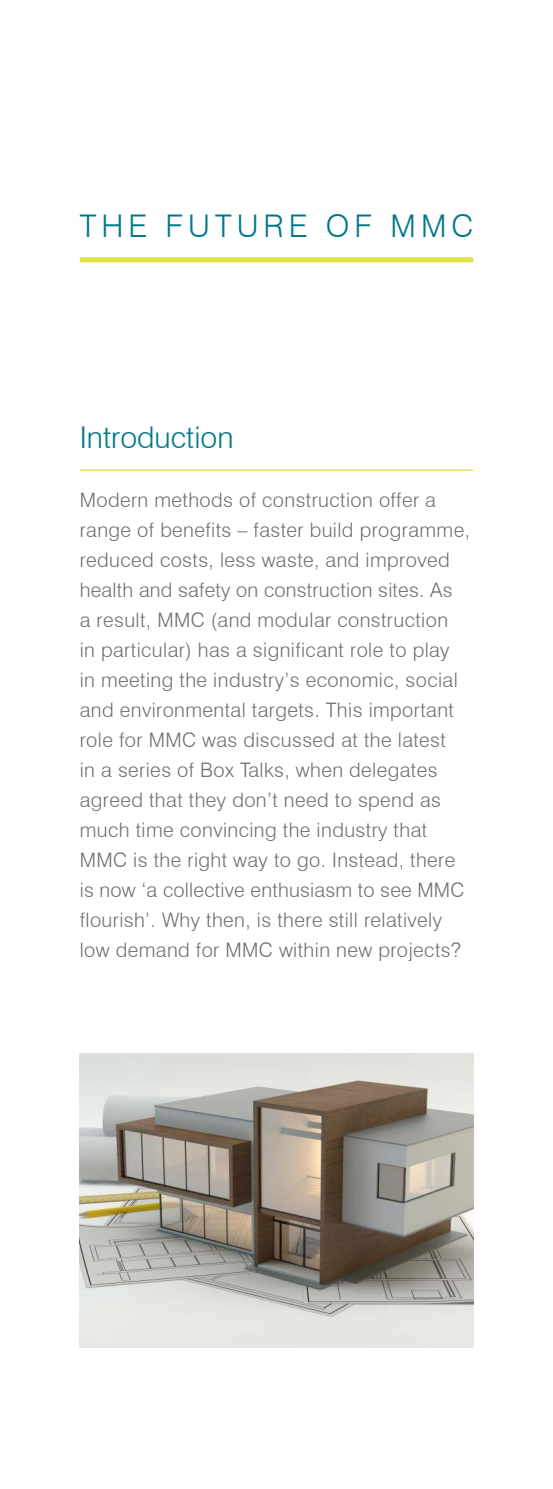
<style>
.page{position:relative;width:553px;height:1489px;background:#fff}
.page>*{position:absolute;margin:0;border:0;box-sizing:border-box;transform-origin:0 0}
.t1{font:300 31.25px "Swiss 721 BT";letter-spacing:.16em;color:#078}
.t2{font:300 30px "Swiss 721 BT";color:#078}
.t3{font:300 20px/30px "Swiss 721 BT";letter-spacing:.02em;color:#706f6f}
</style>
<div class="page">
<div style="left:80px;top:257px;width:393px;height:5px;background:#e1e044"></div>
<hr style="left:80px;top:469px;width:393px;height:2px;background:#e1e044">
<img style="left:80px;top:1053px;width:393px;height:293px">
<h1 class="t1" style="left:80px;top:207px;width:395px">THE FUTURE OF MMC</h1>
<h2 class="t2" style="left:80px;top:419px;width:155px">Introduction</h2>
<p class="t3" style="left:80px;top:484px;width:392px">Modern methods of construction offer a range of benefits – faster build programme, reduced costs, less waste, and improved health and safety on construction sites. As<br>a result, MMC (and modular construction<br>in particular) has a significant role to play<br>in meeting the industry’s economic, social and environmental targets. This important role for MMC was discussed at the latest<br>in a series of Box Talks, when delegates agreed that they don’t need to spend as much time convincing the industry that MMC is the right way to go. Instead, there is now ‘a collective enthusiasm to see MMC flourish’. Why then, is there still relatively low demand for MMC within new projects?</p>
</div>
